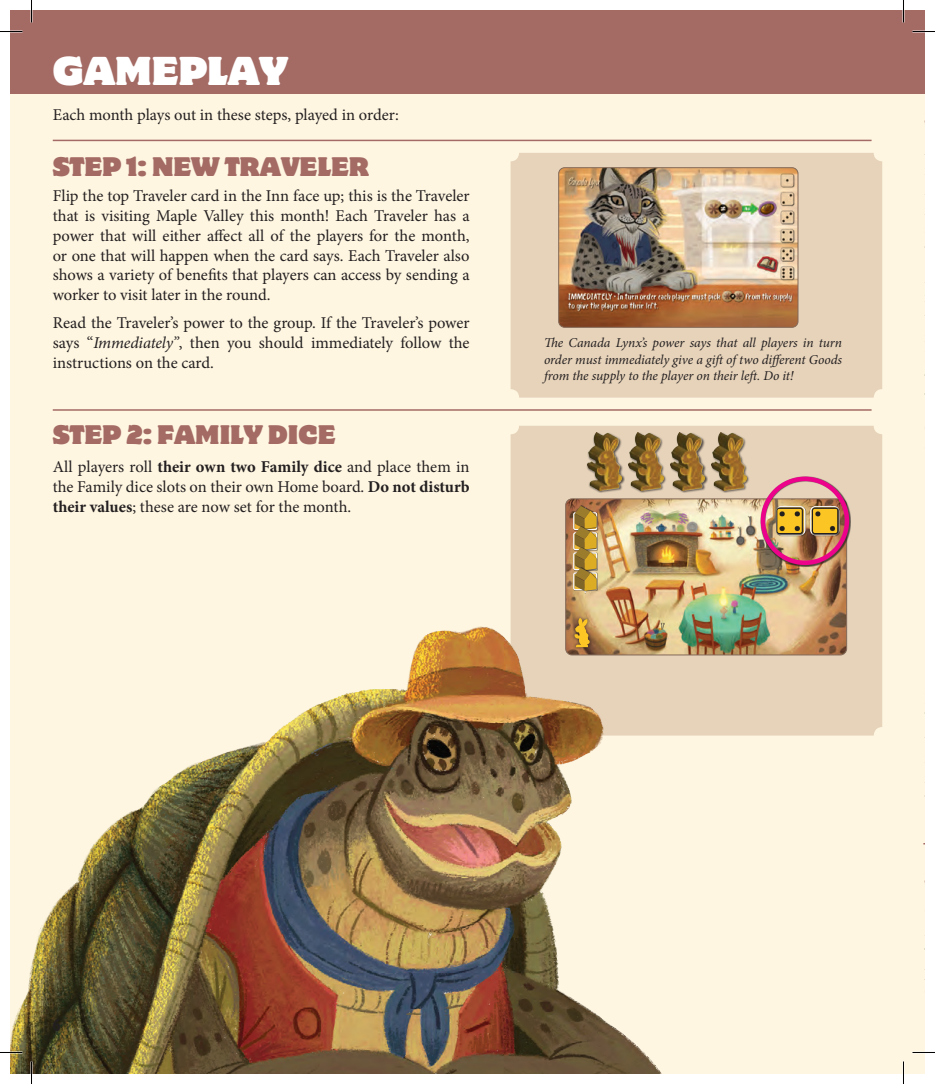
<style>
.page{position:relative;width:935px;height:1084px;background:#fff}
.page>*{position:absolute;margin:0;border:0;box-sizing:border-box;transform-origin:0 0}
.t1{font:36px "Motter Cor ITC";color:#fff}
.t2{font:24px "Motter Cor ITC";color:#a46a64}
.t3{font:16.5px/19.8px "Minion Pro";letter-spacing:-.005em;color:#231f20;text-align:justify}
.t4{font:italic 13.5px/16.2px "Minion Pro";letter-spacing:-.01em;color:#231f20;text-align:justify}
.s1{font-style:italic}
.s2{font-weight:700}
</style>
<div class="page">
<div style="left:10px;top:10px;width:914px;height:1063px;background:#fef6e1"></div>
<div style="left:510px;top:426px;width:372px;height:309px;background:#e7d3ba;border-radius:9px"></div>
<div style="left:510px;top:153px;width:372px;height:244px;background:#e7d3ba;border-radius:9px"></div>
<img style="left:10px;top:605px;width:677px;height:468px">
<img style="left:560px;top:169px;width:238px;height:157px">
<div style="left:558px;top:167px;width:240px;height:161px;border:1px solid #836958;border-radius:6px"></div>
<hr style="left:53px;top:140px;width:818px;height:1px;background:#a46a64">
<hr style="left:53px;top:409px;width:818px;height:2px;background:#a46a64">
<img style="left:565px;top:500px;width:281px;height:155px">
<div style="left:571px;top:615px;width:22px;height:35px;background:#231f20;opacity:.75"></div>
<svg style="left:574px;top:618px;width:15px;height:29px"></svg>
<div style="left:573px;top:512px;width:25px;height:19px;background:#eae4e0"></div>
<div style="left:573px;top:512px;width:24px;height:17px;border:1px solid #fff;border-radius:2px"></div>
<div style="left:573px;top:532px;width:25px;height:19px;background:#231f20;opacity:.75"></div>
<div style="left:573px;top:532px;width:24px;height:18px;border:1px solid #fff;border-radius:2px"></div>
<div style="left:573px;top:552px;width:25px;height:19px;background:#231f20;opacity:.75"></div>
<div style="left:573px;top:552px;width:24px;height:18px;border:1px solid #fff;border-radius:2px"></div>
<div style="left:573px;top:572px;width:25px;height:19px;background:#231f20;opacity:.75"></div>
<div style="left:573px;top:572px;width:24px;height:18px;border:1px solid #fff;border-radius:2px"></div>
<hr style="left:584px;top:506px;width:3px;height:88px;background:#231f20;opacity:.75">
<hr style="left:585px;top:509px;width:1px;height:84px;background:#fff">
<div style="left:565px;top:498px;width:282px;height:157px;border:1px solid #836958;border-radius:6px"></div>
<div style="left:586px;top:432px;width:39px;height:61px;background:#231f20;opacity:.75"></div>
<img style="left:587px;top:433px;width:35px;height:57px">
<div style="left:628px;top:432px;width:38px;height:61px;background:#231f20;opacity:.75"></div>
<img style="left:628px;top:433px;width:35px;height:57px">
<div style="left:670px;top:432px;width:38px;height:61px;background:#231f20;opacity:.75"></div>
<img style="left:670px;top:433px;width:35px;height:57px">
<div style="left:711px;top:432px;width:38px;height:61px;background:#231f20;opacity:.75"></div>
<img style="left:712px;top:433px;width:34px;height:57px">
<div style="left:575px;top:505px;width:22px;height:24px;background:#231f20;opacity:.75"></div>
<div style="left:760px;top:476px;width:91px;height:91px;background:#231f20;opacity:.75"></div>
<div style="left:760px;top:476px;width:89px;height:89px;border:4px solid #ed028c;border-radius:50%"></div>
<div style="left:10px;top:10px;width:914px;height:83px;background:#a46a64"></div>
<div style="left:575px;top:526px;width:22px;height:24px;background:#231f20;opacity:.75"></div>
<div style="left:575px;top:547px;width:22px;height:24px;background:#231f20;opacity:.75"></div>
<div style="left:575px;top:567px;width:22px;height:24px;background:#231f20;opacity:.75"></div>
<svg style="left:575px;top:505px;width:21px;height:86px;background:#af8b34"></svg>
<hr style="left:0;top:1051px;width:22px;height:2px;background:#fff">
<hr style="left:912px;top:1051px;width:23px;height:2px;background:#fff">
<hr style="left:902px;top:0;width:2px;height:23px;background:#fff">
<hr style="left:902px;top:1061px;width:2px;height:22px;background:#fff">
<svg style="left:0;top:31px;width:22px;height:1px"></svg>
<svg style="left:912px;top:31px;width:23px;height:1px"></svg>
<svg style="left:0;top:1052px;width:22px;height:1px"></svg>
<svg style="left:912px;top:1052px;width:23px;height:1px"></svg>
<svg style="left:31px;top:0;width:1px;height:23px"></svg>
<svg style="left:31px;top:1061px;width:1px;height:22px"></svg>
<svg style="left:903px;top:0;width:1px;height:23px"></svg>
<svg style="left:903px;top:1061px;width:1px;height:22px"></svg>
<h1 class="t1" style="left:53px;top:48px;width:237px">GAMEPLAY</h1>
<p class="t3" style="left:53px;top:105px;width:348px">Each month plays out in these steps, played in order:</p>
<h2 class="t2" style="left:53px;top:151px;width:318px">STEP 1: NEW TRAVELER</h2>
<p class="t3" style="left:53px;top:186px;width:418px">Flip the top Traveler card in the Inn face up; this is the Traveler that is visiting Maple Valley this month! Each Traveler has a power that will either affect all of the players for the month, or one that will happen when the card says. Each Traveler also shows a variety of benefits that players can access by sending a worker to visit later in the round.</p>
<p class="t3" style="left:53px;top:313px;width:418px">Read the Traveler’s power to the group. If the Traveler’s power says “<span class="s1">Immediately”</span>, then you should immediately follow the instructions on the card.</p>
<h2 class="t2" style="left:53px;top:419px;width:284px">STEP 2: FAMILY DICE</h2>
<p class="t3" style="left:53px;top:457px;width:418px">All players roll <span class="s2">their own two Family dice</span> and place them in the Family dice slots on their own Home board. <span class="s2">Do not disturb their values</span>; these are now set for the month.</p>
<p class="t4" style="left:544px;top:335px;width:299px">The Canada Lynx’s power says that all players in turn order must immediately give a gift of two different Goods from the supply to the player on their left. Do it!</p>
</div>
